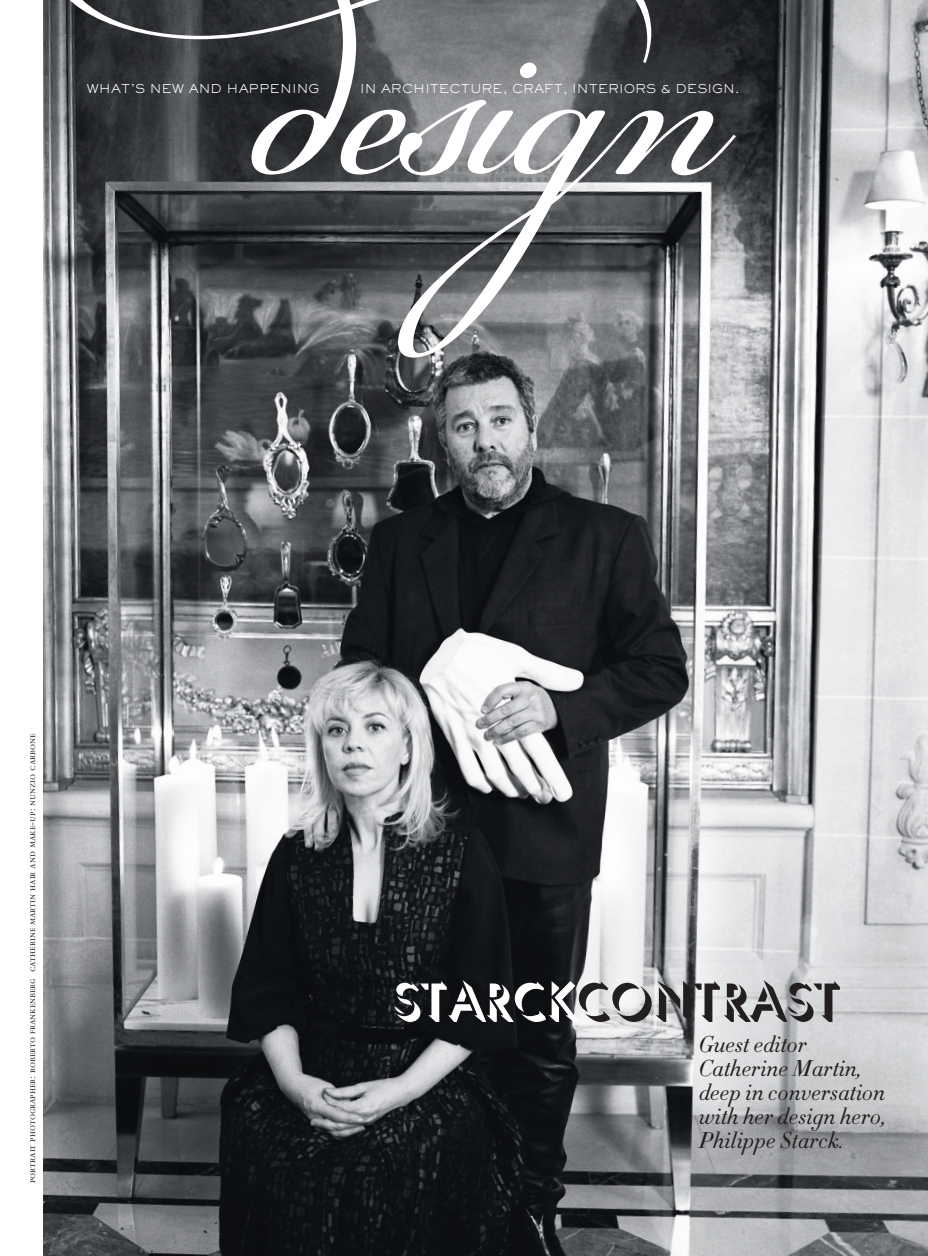
<style>
.page{position:relative;width:928px;height:1256px;background:#fff}
.page>*{position:absolute;margin:0;border:0;box-sizing:border-box;transform-origin:0 0}
.t1{font:315px "PF Champion Script Pro";color:#fff}
.t2{font:54px "Umbra Std";color:#231f20}
.t3{font:22.5px/24px "Didot HTF L06 Light Ital";color:#231f20}
.t4{font:300 12px "Sackers Gothic";letter-spacing:.01em;color:#fff}
.t5{font:10.5px "Bembo Std";color:#231f20}
.s1{color:#fff}
</style>
<div class="page">
<img style="left:43px;top:0;width:885px;height:1255px">
<p class="t1" style="left:241px;top:-120px;width:605px">desig</p>
<p class="t4" style="left:87px;top:82px;width:234px">WHAT’S NEW AND HAPPENING</p>
<p class="t4" style="left:360px;top:82px;width:381px">IN ARCHITECTURE, CRAFT, INTERIORS &amp; DESIGN.</p>
<p class="t1" style="left:598px;top:-119px;width:118px">n</p>
<p class="t5" style="left:28px;top:1183px;width:451px;rotate:-90deg">portrait photographer: roberto frankenberg catherine martin hair and make-up: nunzio carbone</p>
<p class="t2" style="left:392px;top:965px;width:451px"><span class="s1">STARCK</span>CONTRAST</p>
<p class="t3" style="left:699px;top:1035px;width:188px">Guest editor<br>Catherine Martin, deep in conversation with her design hero,<br>Philippe Starck.</p>
</div>
